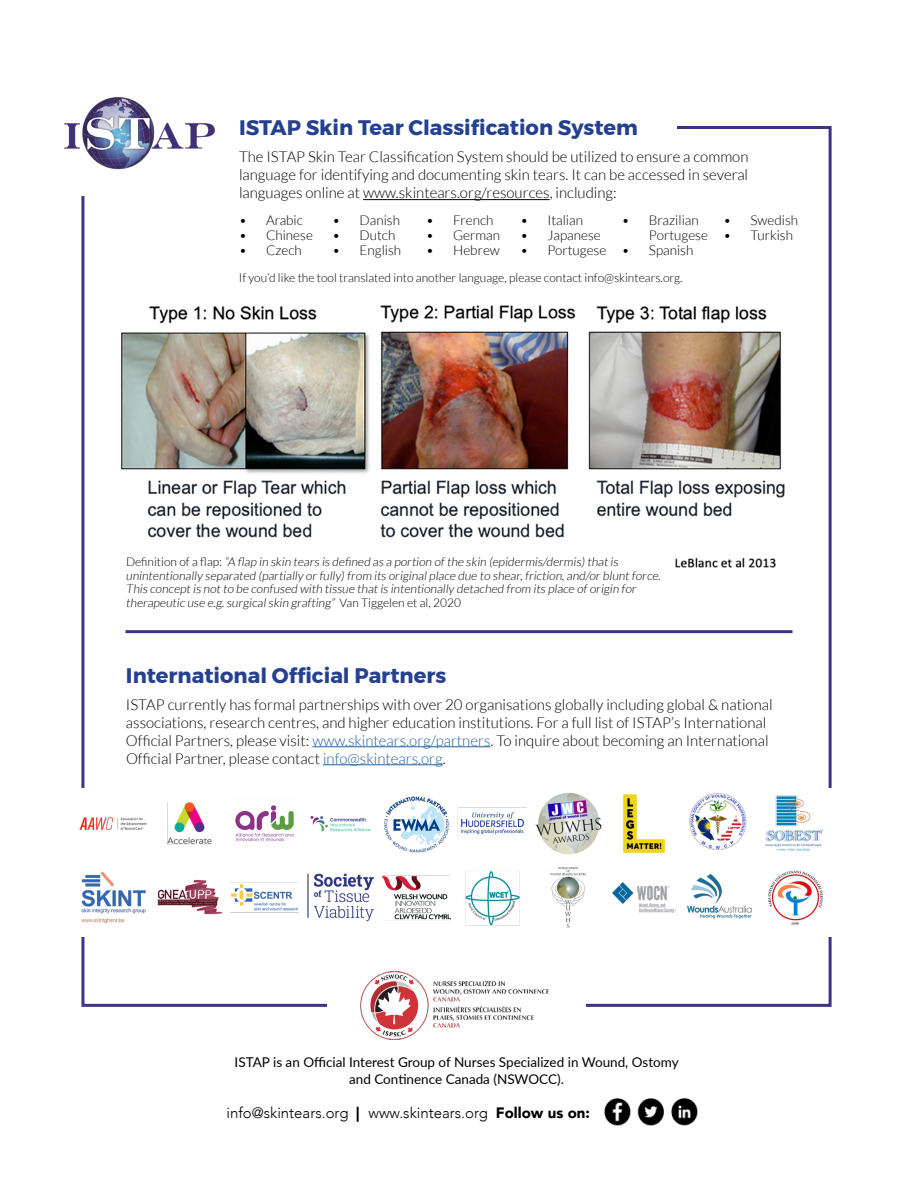
<style>
.page{position:relative;width:918px;height:1188px;background:#fff}
.page>*{position:absolute;margin:0;border:0;box-sizing:border-box;transform-origin:0 0}
.t1{font:700 21px "Montserrat";color:#25408f}
.t2{font:300 15px/18px "Lato";color:#000}
.t3{font:300 15px "Avenir";color:#000}
.t4{font:300 13.5px/15px "Lato";color:#000}
.t5{font:13.5px/16.2px "Lato";color:#000;text-align:center}
.t6{font:300 12px/13.5px "Lato";color:#000}
.s1{color:#215e9e}
.s2{font-weight:900}
</style>
<div class="page">
<hr style="left:312px;top:747px;width:179px;height:1px;background:#215e9e">
<hr style="left:323px;top:765px;width:120px;height:1px;background:#215e9e">
<img style="left:121px;top:305px;width:664px;height:263px">
<img style="left:360px;top:971px;width:189px;height:69px">
<img style="left:235px;top:805px;width:59px;height:37px">
<img style="left:167px;top:802px;width:45px;height:43px">
<img style="left:310px;top:815px;width:61px;height:17px">
<img style="left:612px;top:882px;width:64px;height:31px">
<img style="left:768px;top:870px;width:55px;height:55px">
<img style="left:79px;top:817px;width:68px;height:13px">
<img style="left:81px;top:871px;width:65px;height:53px">
<img style="left:535px;top:792px;width:66px;height:62px">
<img style="left:308px;top:874px;width:66px;height:47px">
<img style="left:458px;top:807px;width:69px;height:28px">
<img style="left:231px;top:882px;width:68px;height:31px">
<img style="left:689px;top:793px;width:58px;height:57px">
<img style="left:465px;top:871px;width:55px;height:54px">
<img style="left:765px;top:795px;width:58px;height:56px">
<img style="left:550px;top:867px;width:36px;height:61px">
<img style="left:687px;top:873px;width:65px;height:46px">
<img style="left:383px;top:796px;width:67px;height:57px">
<img style="left:157px;top:879px;width:64px;height:36px">
<img style="left:623px;top:794px;width:43px;height:59px">
<img style="left:382px;top:875px;width:69px;height:45px">
<hr style="left:125px;top:630px;width:668px;height:3px;background:#3f3187">
<img style="left:604px;top:1098px;width:94px;height:28px">
<img style="left:64px;top:97px;width:151px;height:73px">
<hr style="left:363px;top:199px;width:187px;height:1px;background:#000">
<h1 class="t1" style="left:239px;top:111px;width:400px">ISTAP Skin Tear Classification System</h1>
<p class="t2" style="left:239px;top:148px;width:511px;text-align:justify">The ISTAP Skin Tear Classification System should be utilized to ensure a common language for identifying and documenting skin tears. It can be accessed in several languages online at www.skintears.org/resources, including:</p>
<p class="t4" style="left:239px;top:212px;width:65px">• Arabic</p>
<p class="t4" style="left:239px;top:227px;width:75px">• Chinese</p>
<p class="t4" style="left:239px;top:242px;width:64px">• Czech</p>
<p class="t6" style="left:239px;top:271px;width:445px">If you’d like the tool translated into another language, please contact info@skintears.org.</p>
<p class="t4" style="left:333px;top:212px;width:69px">• Danish</p>
<p class="t4" style="left:333px;top:227px;width:64px">• Dutch</p>
<p class="t4" style="left:333px;top:242px;width:70px">• English</p>
<p class="t4" style="left:426px;top:212px;width:69px">• French</p>
<p class="t4" style="left:426px;top:227px;width:75px">• German</p>
<p class="t4" style="left:426px;top:242px;width:75px">• Hebrew</p>
<p class="t4" style="left:520px;top:212px;width:64px">• Italian</p>
<p class="t4" style="left:520px;top:227px;width:82px">• Japanese</p>
<p class="t4" style="left:520px;top:242px;width:87px">• Portugese</p>
<p class="t4" style="left:649px;top:212px;width:60px;text-indent:-27px">• Brazilian<br>Portugese</p>
<p class="t4" style="left:622px;top:242px;width:73px">• Spanish</p>
<p class="t4" style="left:724px;top:212px;width:76px">• Swedish</p>
<p class="t4" style="left:724px;top:227px;width:71px">• Turkish</p>
<p class="t6" style="left:126px;top:555px;width:538px">Definition of a flap: “A flap in skin tears is defined as a portion of the skin (epidermis/dermis) that is unintentionally separated (partially or fully) from its originalplace due to shear,friction,and/or blunt force.<br>This concept is not to be confused with tissue that is intentionally detached from its place of origin for therapeutic use e.g.surgicalskin grafting” Van Tiggelen et al, 2020</p>
<h1 class="t1" style="left:126px;top:658px;width:322px">International Official Partners</h1>
<p class="t2" style="left:126px;top:695px;width:648px">ISTAP currently has formal partnerships with over 20 organisations globally including global &amp; national associations, research centres, and higher education institutions. For a full list of ISTAP’s International Official Partners, please visit: <span class="s1">www.skintears.org/partners</span>. To inquire about becoming an International Official Partner, please contact <span class="s1">info@skintears.org</span>.</p>
<p class="t5" style="left:235px;top:1054px;width:446px">ISTAP is an Official Interest Group of Nurses Specialized in Wound, Ostomy and Continence Canada (NSWOCC).</p>
<p class="t3" style="left:226px;top:1104px;width:365px">info@skintears.org <span class="s2">|</span> www.skintears.org <span class="s2">Follow us on:</span></p>
</div>
